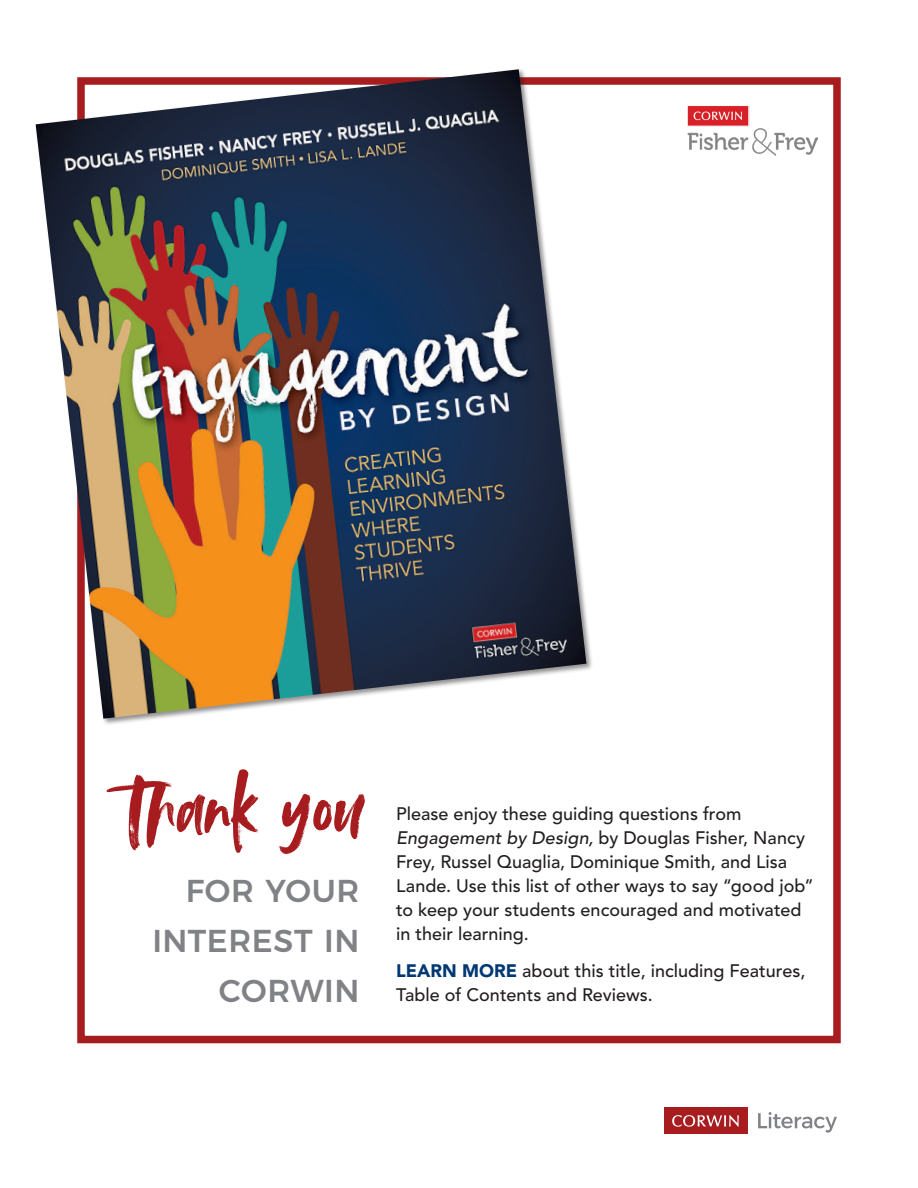
<style>
.page{position:relative;width:918px;height:1188px;background:#fff}
.page>*{position:absolute;margin:0;border:0;box-sizing:border-box;transform-origin:0 0}
.t1{font:86.55px "Avallon Alt";color:#a61c1f}
.t2{font:500 31.65px/50.2px "Montserrat";letter-spacing:.015em;color:#808285;text-align:right}
.body_copy{font:500 18px/24px "Avenir";color:#231f20}
.s1{font-style:italic}
.s2{font-weight:900;color:#013874}
</style>
<div class="page">
<div style="left:77px;top:77px;width:764px;height:966px;border:8px solid #a61c1f"></div>
<svg style="left:758px;top:1112px;width:79px;height:21px"></svg>
<div style="left:664px;top:1108px;width:83px;height:26px;background:#a61c1f"></div>
<svg style="left:672px;top:1115px;width:67px;height:12px"></svg>
<div style="left:34px;top:68px;width:560px;height:658px;background:#fff"></div>
<img style="left:36px;top:69px;width:550px;height:650px">
<img style="left:688px;top:106px;width:130px;height:49px">
<p class="t1" style="left:125px;top:750px;width:240px">Thank you</p>
<p class="t2" style="left:152px;top:863px;width:209px">FOR YOUR<br>INTEREST IN<br>CORWIN</p>
<p class="body_copy" style="left:396px;top:802px;width:419px">Please enjoy these guiding questions from <span class="s1">Engagement by Design,</span> by Douglas Fisher, Nancy Frey, Russel Quaglia, Dominique Smith, and Lisa Lande. Use this list of other ways to say “good job” to keep your students encouraged and motivated in their learning.</p>
<p class="body_copy" style="left:396px;top:960px;width:411px"><span class="s2">LEARN MORE</span> about this title, including Features,<br>Table of Contents and Reviews.</p>
</div>
